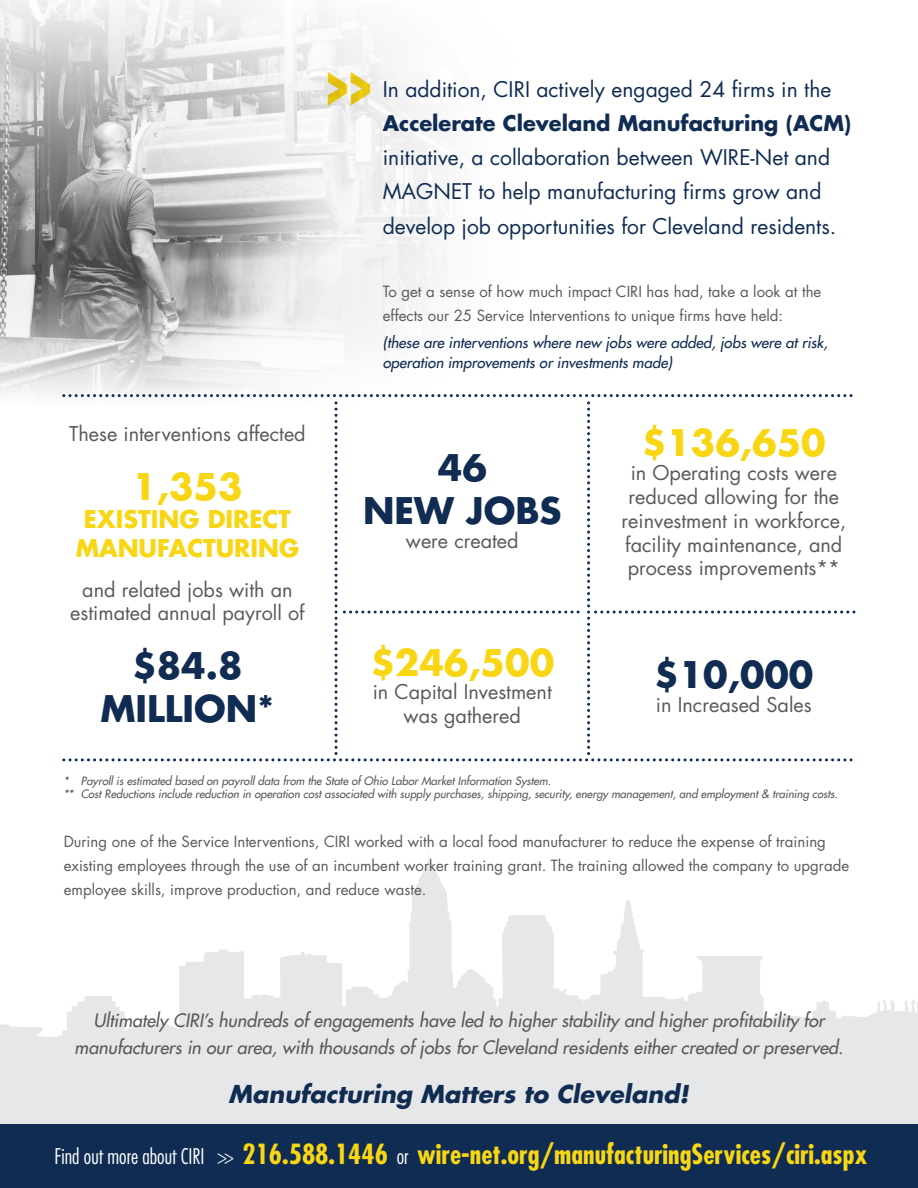
<style>
.page{position:relative;width:918px;height:1188px;background:#fff}
.page>*{position:absolute;margin:0;border:0;box-sizing:border-box;transform-origin:0 0}
.t1{font:700 35.7px/42.9px "Futura LT";color:#102c52;text-align:center}
.t2{font:700 35.7px "Futura LT";color:#f8d614}
.t3{font:700 condensed 27px "Futura LT";color:#f8d614}
.t4{font:italic 700 24px "Futura LT";color:#102c52}
.t5{font:700 23.85px/28.5px "Futura LT";color:#f8d614;text-align:center}
.t6{font:21px/34.2px "Futura LT";color:#102c52}
.t7{font:700 21px "Futura LT";color:#102c52}
.t8{font:19.8px/23.9px "Futura LT";color:#58595b;text-align:center}
.t9{font:italic 18px/27px "Futura LT";color:#58595b;text-align:center}
.t10{font:15px/24px "Futura LT";color:#58595b}
.t11{font:italic 15px/20.4px "Futura LT";color:#102c52}
.t12{font:italic 11.25px/13.5px "Futura LT";color:#58595b}
.s1{font-weight:300;font-size:21px;color:#fff}
</style>
<div class="page">
<svg style="left:0;top:855px;width:918px;height:269px;fill:#e6e7e8"></svg>
<img style="left:0;top:0;width:593px;height:403px">
<div style="left:0;top:1124px;width:918px;height:64px;background:#102c52"></div>
<svg style="left:328px;top:72px;width:42px;height:34px"></svg>
<svg style="left:64px;top:403px;width:790px;height:358px"></svg>
<svg style="left:64px;top:394px;width:789px;height:3px"></svg>
<h3 class="t6" style="left:383px;top:72px;width:450px">In addition, CIRI actively engaged 24 firms in the</h3>
<h3 class="t7" style="left:383px;top:109px;width:470px">Accelerate Cleveland Manufacturing (ACM)</h3>
<h3 class="t6" style="left:383px;top:141px;width:455px">initiative, a collaboration between WIRE-Net and<br>MAGNET to help manufacturing firms grow and develop job opportunities for Cleveland residents.</h3>
<h3 class="t8" style="left:69px;top:422px;width:238px">These interventions affected</h3>
<h1 class="t2" style="left:132px;top:463px;width:112px">1,353</h1>
<h3 class="t5" style="left:76px;top:505px;width:225px">EXISTING DIRECT<br>MANUFACTURING</h3>
<h3 class="t8" style="left:70px;top:578px;width:236px">and related jobs with an estimated annual payroll of</h3>
<h1 class="t1" style="left:100px;top:644px;width:175px">$84.8<br>MILLION*</h1>
<p class="t10" style="left:383px;top:280px;width:440px">To get a sense of how much impact CIRI has had, take a look at the effects our 25 Service Interventions to unique firms have held:</p>
<p class="t11" style="left:383px;top:332px;width:447px">(these are interventions where new jobs were added, jobs were at risk, operation improvements or investments made)</p>
<h1 class="t1" style="left:363px;top:446px;width:200px">46<br>NEW JOBS</h1>
<h3 class="t8" style="left:406px;top:529px;width:114px">were created</h3>
<h1 class="t2" style="left:370px;top:638px;width:185px">$246,500</h1>
<h3 class="t8" style="left:373px;top:680px;width:181px">in Capital Investment was gathered</h3>
<h1 class="t2" style="left:642px;top:419px;width:185px">$136,650</h1>
<h3 class="t8" style="left:622px;top:461px;width:226px">in Operating costs were reduced allowing for the reinvestment in workforce, facility maintenance, and process improvements**</h3>
<h1 class="t1" style="left:654px;top:653px;width:161px">$10,000</h1>
<h3 class="t8" style="left:656px;top:693px;width:157px">in Increased Sales</h3>
<p class="t12" style="left:64px;top:774px;width:776px">* Payroll is estimated based on payroll data from the State of Ohio Labor Market Information System.<br>** Cost Reductions include reduction in operation cost associated with supply purchases, shipping, security, energy management, and employment &amp; training costs.</p>
<p class="t10" style="left:64px;top:830px;width:787px">During one of the Service Interventions, CIRI worked with a local food manufacturer to reduce the expense of training existing employees through the use of an incumbent worker training grant. The training allowed the company to upgrade employee skills, improve production, and reduce waste.</p>
<p class="t9" style="left:75px;top:1007px;width:770px">Ultimately CIRI’s hundreds of engagements have led to higher stability and higher profitability for manufacturers in our area, with thousands of jobs for Cleveland residents either created or preserved.</p>
<h3 class="t4" style="left:229px;top:1078px;width:462px">Manufacturing Matters to Cleveland!</h3>
<h2 class="t3" style="left:54px;top:1138px;width:815px"><span class="s1">Find out more about CIRI &gt;&gt;</span> 216.588.1446 <span class="s1">or</span> wire-net.org/manufacturingServices/ciri.aspx</h2>
</div>
